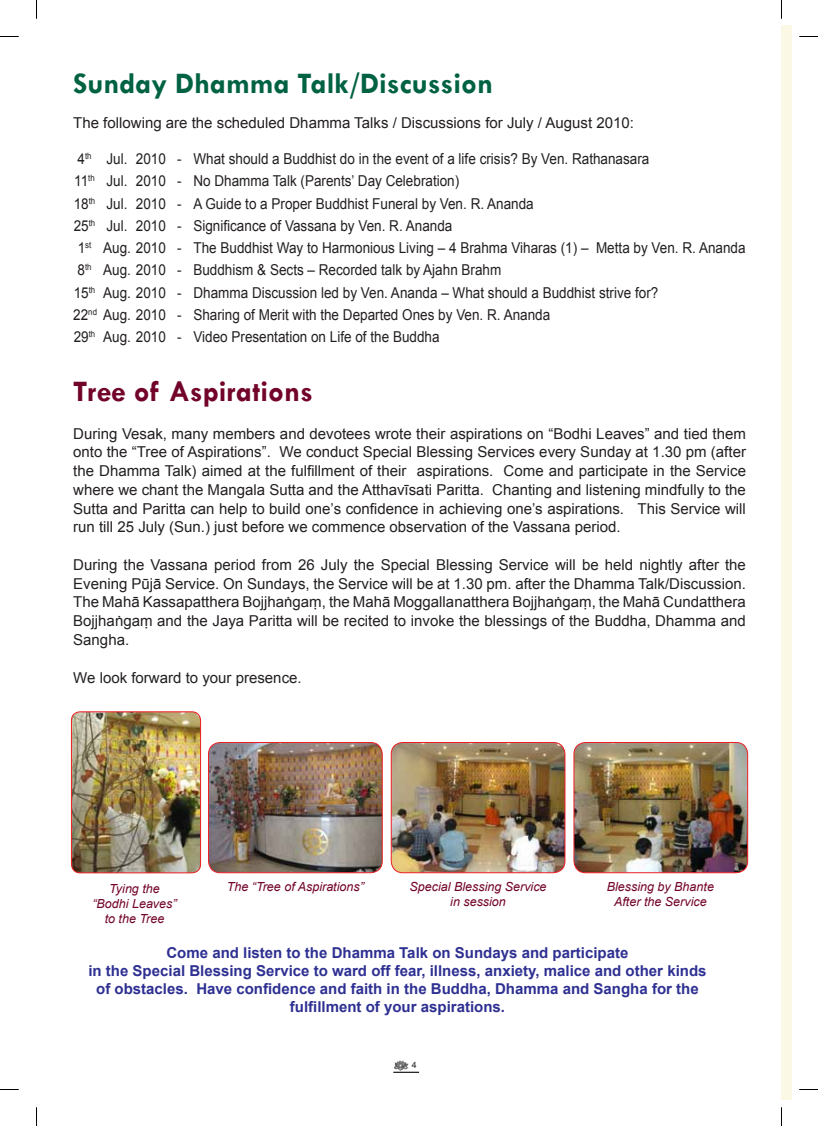
<style>
.page{position:relative;width:818px;height:1126px;background:#fff}
.page>*{position:absolute;margin:0;border:0;box-sizing:border-box;transform-origin:0 0}
.t1{font:700 30px "Tw Cen";color:#006243}
.t2{font:700 30px "Tw Cen";color:#72032a}
.t3{font:15px/18.8px "Arial";color:#231f20;text-align:justify}
.t4{font:15px "Arial";color:#231f20;scale:.9 1}
.t5{font:700 15px/18px "Arial";color:#2e3092;text-align:center}
.t6{font:italic 12.5px/15px "Arial";color:#72032a;text-align:center}
.t7{font:8.75px "Arial";color:#231f20}
</style>
<div class="page">
<img style="left:71px;top:711px;width:129px;height:161px">
<div style="left:71px;top:711px;width:130px;height:162px;border:1px solid #ee1d23;border-radius:9px"></div>
<img style="left:208px;top:742px;width:174px;height:130px">
<div style="left:208px;top:742px;width:174px;height:131px;border:1px solid #ee1d23;border-radius:12px"></div>
<img style="left:392px;top:742px;width:172px;height:130px">
<div style="left:390px;top:742px;width:175px;height:131px;border:1px solid #ee1d23;border-radius:12px"></div>
<img style="left:575px;top:742px;width:172px;height:130px">
<div style="left:573px;top:742px;width:174px;height:131px;border:1px solid #ee1d23;border-radius:12px"></div>
<div style="left:781px;top:26px;width:10px;height:1073px;background:#fbf8e6"></div>
<svg style="left:393px;top:1060px;width:26px;height:12px"></svg>
<svg style="left:0;top:36px;width:19px;height:1px"></svg>
<svg style="left:799px;top:36px;width:18px;height:1px"></svg>
<svg style="left:0;top:1089px;width:19px;height:1px"></svg>
<svg style="left:799px;top:1089px;width:18px;height:1px"></svg>
<svg style="left:36px;top:0;width:1px;height:19px"></svg>
<svg style="left:36px;top:1107px;width:1px;height:18px"></svg>
<p class="t1" style="left:73px;top:65px;width:421px">Sunday Dhamma Talk/Discussion</p>
<p class="t3" style="left:73px;top:113px;width:561px">The following are the scheduled Dhamma Talks / Discussions for July / August 2010:</p>
<p class="t4" style="left:77px;top:149px;width:636px">4<sup>th</sup> Jul. 2010 - What should a Buddhist do in the event of a life crisis? By Ven. Rathanasara</p>
<p class="t4" style="left:74px;top:171px;width:429px">11<sup>th</sup> Jul. 2010 - No Dhamma Talk (Parents’ Day Celebration)</p>
<p class="t4" style="left:74px;top:193px;width:512px">18<sup>th</sup> Jul. 2010 - A Guide to a Proper Buddhist Funeral by Ven. R. Ananda</p>
<p class="t4" style="left:74px;top:216px;width:422px">25<sup>th</sup> Jul. 2010 - Significance of Vassana by Ven. R. Ananda</p>
<p class="t4" style="left:78px;top:238px;width:743px">1<sup>st</sup> Aug. 2010 - The Buddhist Way to Harmonious Living – 4 Brahma Viharas (1) – Metta by Ven. R. Ananda</p>
<p class="t4" style="left:77px;top:260px;width:472px">8<sup>th</sup> Aug. 2010 - Buddhism &amp; Sects – Recorded talk by Ajahn Brahm</p>
<p class="t4" style="left:74px;top:283px;width:650px">15<sup>th</sup> Aug. 2010 - Dhamma Discussion led by Ven. Ananda – What should a Buddhist strive for?</p>
<p class="t4" style="left:73px;top:305px;width:531px">22<sup>nd</sup> Aug. 2010 - Sharing of Merit with the Departed Ones by Ven. R. Ananda</p>
<p class="t4" style="left:74px;top:327px;width:408px">29<sup>th</sup> Aug. 2010 - Video Presentation on Life of the Buddha</p>
<p class="t2" style="left:73px;top:373px;width:241px">Tree of Aspirations</p>
<p class="t3" style="left:73px;top:424px;width:673px">During Vesak, many members and devotees wrote their aspirations on “Bodhi Leaves” and tied them onto the “Tree of Aspirations”. We conduct Special Blessing Services every Sunday at 1.30 pm (after the Dhamma Talk) aimed at the fulfillment of their aspirations. Come and participate in the Service where we chant the Mangala Sutta and the Atthavīsati Paritta. Chanting and listening mindfully to the Sutta and Paritta can help to build one’s confidence in achieving one’s aspirations. This Service will run till 25 July (Sun.) just before we commence observation of the Vassana period.</p>
<p class="t3" style="left:73px;top:555px;width:673px">During the Vassana period from 26 July the Special Blessing Service will be held nightly after the Evening Pūjā Service. On Sundays, the Service will be at 1.30 pm. after the Dhamma Talk/Discussion.<br>The Mahā Kassapatthera Bojjhaṅgaṃ, the Mahā Moggallanatthera Bojjhaṅgaṃ, the Mahā Cundatthera Bojjhaṅgaṃ and the Jaya Paritta will be recited to invoke the blessings of the Buddha, Dhamma and Sangha.</p>
<p class="t3" style="left:73px;top:668px;width:230px">We look forward to your presence.</p>
<p class="t6" style="left:109px;top:881px;width:52px">Tying the</p>
<p class="t6" style="left:92px;top:896px;width:86px">“Bodhi Leaves”</p>
<p class="t6" style="left:105px;top:911px;width:61px">to the Tree</p>
<p class="t6" style="left:227px;top:879px;width:138px">The “Tree of Aspirations”</p>
<p class="t6" style="left:409px;top:879px;width:138px">Special Blessing Service in session</p>
<p class="t6" style="left:606px;top:879px;width:109px">Blessing by Bhante</p>
<p class="t6" style="left:613px;top:894px;width:94px">After the Service</p>
<p class="t5" style="left:166px;top:943px;width:463px">Come and listen to the Dhamma Talk on Sundays and participate</p>
<p class="t5" style="left:88px;top:961px;width:619px">in the Special Blessing Service to ward off fear, illness, anxiety, malice and other kinds of obstacles. Have confidence and faith in the Buddha, Dhamma and Sangha for the fulfillment of your aspirations.</p>
<p class="t7" style="left:411px;top:1059px;width:6px">4</p>
</div>
